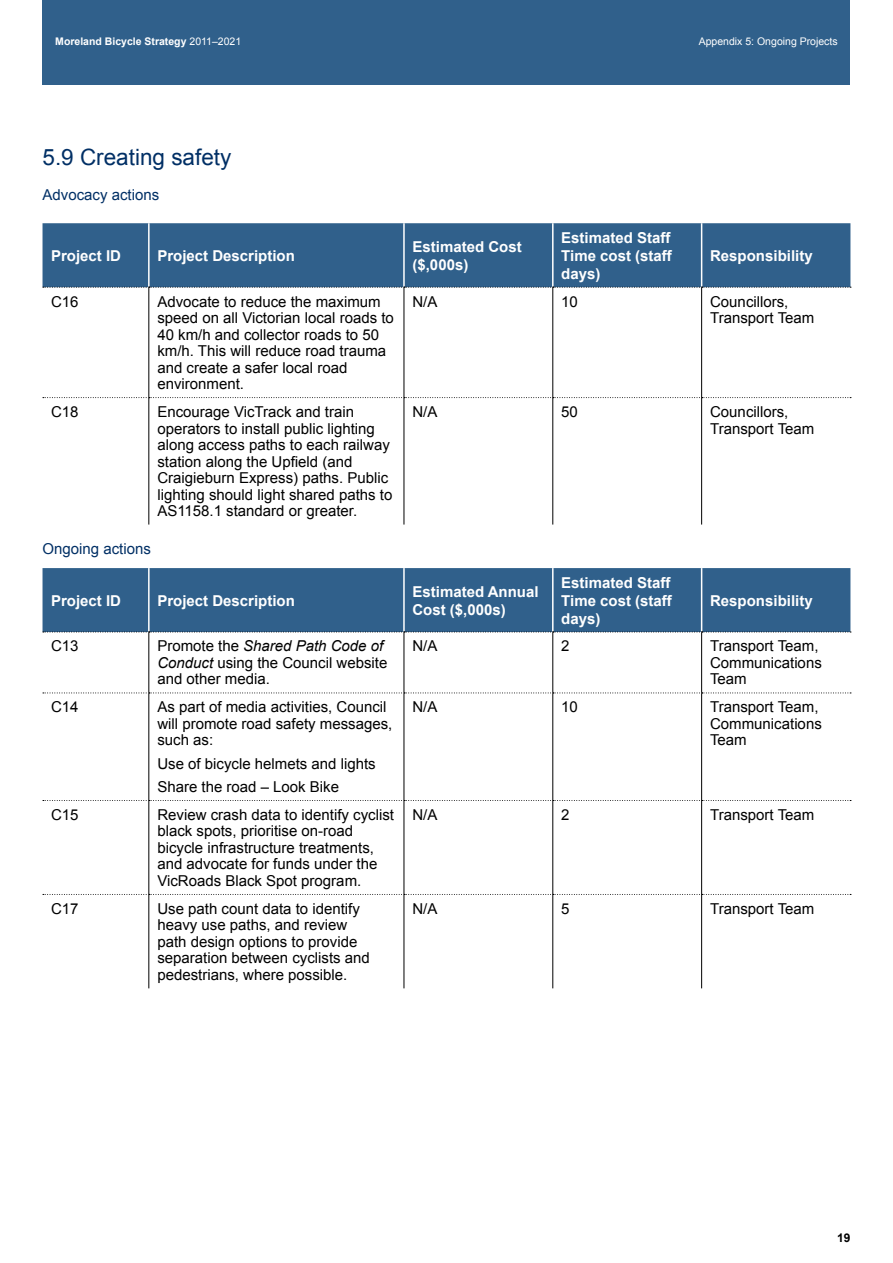
<style>
.page{position:relative;width:893px;height:1263px;background:#fff}
.page>*{position:absolute;margin:0;border:0;box-sizing:border-box;transform-origin:0 0}
.t1{font:22.5px "Arial";color:#002f65}
.t2{font:15px/16.5px "Arial";color:#000}
.t3{font:700 15px/18px "Arial";color:#fff}
.t4{font:15px "Arial";color:#002f65}
.t5{font:700 12px "Arial";color:#000}
.t6{font:700 10.5px "Arial";color:#fff}
.t7{font:10.5px "Arial";color:#fff}
.s1{font-weight:400}
.s2{font-style:italic}
</style>
<div class="page">
<div style="left:43px;top:0;width:807px;height:85px;background:#30608b"></div>
<div style="left:43px;top:223px;width:807px;height:64px;background:#30608b"></div>
<hr style="left:148px;top:223px;width:2px;height:64px;background:#fff">
<hr style="left:403px;top:223px;width:2px;height:64px;background:#fff">
<hr style="left:552px;top:223px;width:2px;height:64px;background:#fff">
<hr style="left:701px;top:223px;width:1px;height:64px;background:#fff">
<hr style="left:148px;top:288px;width:1px;height:109px;background:#000">
<hr style="left:404px;top:288px;width:1px;height:109px;background:#000">
<hr style="left:552px;top:288px;width:1px;height:109px;background:#000">
<hr style="left:701px;top:288px;width:1px;height:109px;background:#000">
<hr style="left:148px;top:398px;width:1px;height:127px;background:#000">
<hr style="left:404px;top:398px;width:1px;height:127px;background:#000">
<hr style="left:552px;top:398px;width:1px;height:127px;background:#000">
<hr style="left:701px;top:398px;width:1px;height:127px;background:#000">
<svg style="left:43px;top:397px;width:808px;height:1px"></svg>
<svg style="left:43px;top:287px;width:808px;height:1px"></svg>
<div style="left:43px;top:568px;width:807px;height:64px;background:#30608b"></div>
<hr style="left:148px;top:568px;width:2px;height:64px;background:#fff">
<hr style="left:403px;top:568px;width:2px;height:64px;background:#fff">
<hr style="left:552px;top:568px;width:2px;height:64px;background:#fff">
<hr style="left:701px;top:568px;width:1px;height:64px;background:#fff">
<hr style="left:148px;top:632px;width:1px;height:60px;background:#000">
<hr style="left:404px;top:632px;width:1px;height:60px;background:#000">
<hr style="left:552px;top:632px;width:1px;height:60px;background:#000">
<hr style="left:701px;top:632px;width:1px;height:60px;background:#000">
<hr style="left:148px;top:693px;width:1px;height:107px;background:#000">
<hr style="left:404px;top:693px;width:1px;height:107px;background:#000">
<hr style="left:552px;top:693px;width:1px;height:107px;background:#000">
<hr style="left:701px;top:693px;width:1px;height:107px;background:#000">
<hr style="left:148px;top:801px;width:1px;height:93px;background:#000">
<hr style="left:404px;top:801px;width:1px;height:93px;background:#000">
<hr style="left:552px;top:801px;width:1px;height:93px;background:#000">
<hr style="left:701px;top:801px;width:1px;height:93px;background:#000">
<hr style="left:148px;top:895px;width:1px;height:93px;background:#000">
<hr style="left:404px;top:895px;width:1px;height:93px;background:#000">
<hr style="left:552px;top:895px;width:1px;height:93px;background:#000">
<hr style="left:701px;top:895px;width:1px;height:93px;background:#000">
<svg style="left:43px;top:692px;width:808px;height:1px"></svg>
<svg style="left:43px;top:800px;width:808px;height:1px"></svg>
<svg style="left:43px;top:894px;width:808px;height:1px"></svg>
<svg style="left:43px;top:632px;width:808px;height:1px"></svg>
<p class="t6" style="left:55px;top:34px;width:187px">Moreland Bicycle Strategy <span class="s1">2011–2021</span></p>
<p class="t7" style="left:699px;top:35px;width:140px">Appendix 5: Ongoing Projects</p>
<h1 class="t1" style="left:43px;top:143px;width:190px">5.9 Creating safety</h1>
<p class="t4" style="left:43px;top:185px;width:118px">Advocacy actions</p>
<p class="t3" style="left:51px;top:247px;width:72px">Project ID</p>
<p class="t3" style="left:157px;top:247px;width:139px">Project Description</p>
<p class="t3" style="left:412px;top:238px;width:111px">Estimated Cost ($,000s)</p>
<p class="t3" style="left:561px;top:229px;width:112px;text-align:justify">Estimated Staff Time cost (staff days)</p>
<p class="t3" style="left:710px;top:247px;width:104px">Responsibility</p>
<p class="t2" style="left:51px;top:293px;width:29px">C16</p>
<p class="t2" style="left:157px;top:293px;width:238px">Advocate to reduce the maximum speed on all Victorian local roads to<br>40 km/h and collector roads to 50 km/h. This will reduce road trauma and create a safer local road environment.</p>
<p class="t2" style="left:412px;top:293px;width:27px">N/A</p>
<p class="t2" style="left:561px;top:293px;width:18px">10</p>
<p class="t2" style="left:710px;top:293px;width:106px">Councillors,<br>Transport Team</p>
<p class="t2" style="left:51px;top:404px;width:29px">C18</p>
<p class="t2" style="left:157px;top:404px;width:237px">Encourage VicTrack and train operators to install public lighting along access paths to each railway station along the Upfield (and Craigieburn Express) paths. Public lighting should light shared paths to AS1158.1 standard or greater.</p>
<p class="t2" style="left:412px;top:404px;width:27px">N/A</p>
<p class="t2" style="left:561px;top:404px;width:18px">50</p>
<p class="t2" style="left:710px;top:404px;width:106px">Councillors,<br>Transport Team</p>
<p class="t4" style="left:43px;top:538px;width:110px">Ongoing actions</p>
<p class="t3" style="left:51px;top:592px;width:72px">Project ID</p>
<p class="t3" style="left:157px;top:592px;width:139px">Project Description</p>
<p class="t3" style="left:412px;top:583px;width:128px">Estimated Annual<br>Cost ($,000s)</p>
<p class="t3" style="left:561px;top:574px;width:112px;text-align:justify">Estimated Staff Time cost (staff days)</p>
<p class="t3" style="left:710px;top:592px;width:104px">Responsibility</p>
<p class="t2" style="left:51px;top:638px;width:29px">C13</p>
<p class="t2" style="left:157px;top:638px;width:232px">Promote the <span class="s2">Shared Path Code of<br>Conduct</span> using the Council website and other media.</p>
<p class="t2" style="left:412px;top:638px;width:27px">N/A</p>
<p class="t2" style="left:561px;top:638px;width:10px">2</p>
<p class="t2" style="left:710px;top:638px;width:113px">Transport Team,<br>Communications<br>Team</p>
<p class="t2" style="left:51px;top:699px;width:29px">C14</p>
<p class="t2" style="left:157px;top:699px;width:237px">As part of media activities, Council will promote road safety messages, such as:</p>
<p class="t2" style="left:157px;top:752px;width:220px;line-height:23.2px">Use of bicycle helmets and lights<br>Share the road – Look Bike</p>
<p class="t2" style="left:412px;top:699px;width:27px">N/A</p>
<p class="t2" style="left:561px;top:699px;width:18px">10</p>
<p class="t2" style="left:710px;top:699px;width:113px">Transport Team,<br>Communications<br>Team</p>
<p class="t2" style="left:51px;top:806px;width:29px">C15</p>
<p class="t2" style="left:157px;top:806px;width:238px">Review crash data to identify cyclist black spots, prioritise on-road bicycle infrastructure treatments, and advocate for funds under the VicRoads Black Spot program.</p>
<p class="t2" style="left:412px;top:806px;width:27px">N/A</p>
<p class="t2" style="left:561px;top:806px;width:10px">2</p>
<p class="t2" style="left:710px;top:806px;width:106px">Transport Team</p>
<p class="t2" style="left:51px;top:900px;width:29px">C17</p>
<p class="t2" style="left:157px;top:900px;width:214px">Use path count data to identify heavy use paths, and review path design options to provide separation between cyclists and pedestrians, where possible.</p>
<p class="t2" style="left:412px;top:900px;width:27px">N/A</p>
<p class="t2" style="left:561px;top:900px;width:10px">5</p>
<p class="t2" style="left:710px;top:900px;width:106px">Transport Team</p>
<p class="t5" style="left:837px;top:1230px;width:15px">19</p>
</div>
